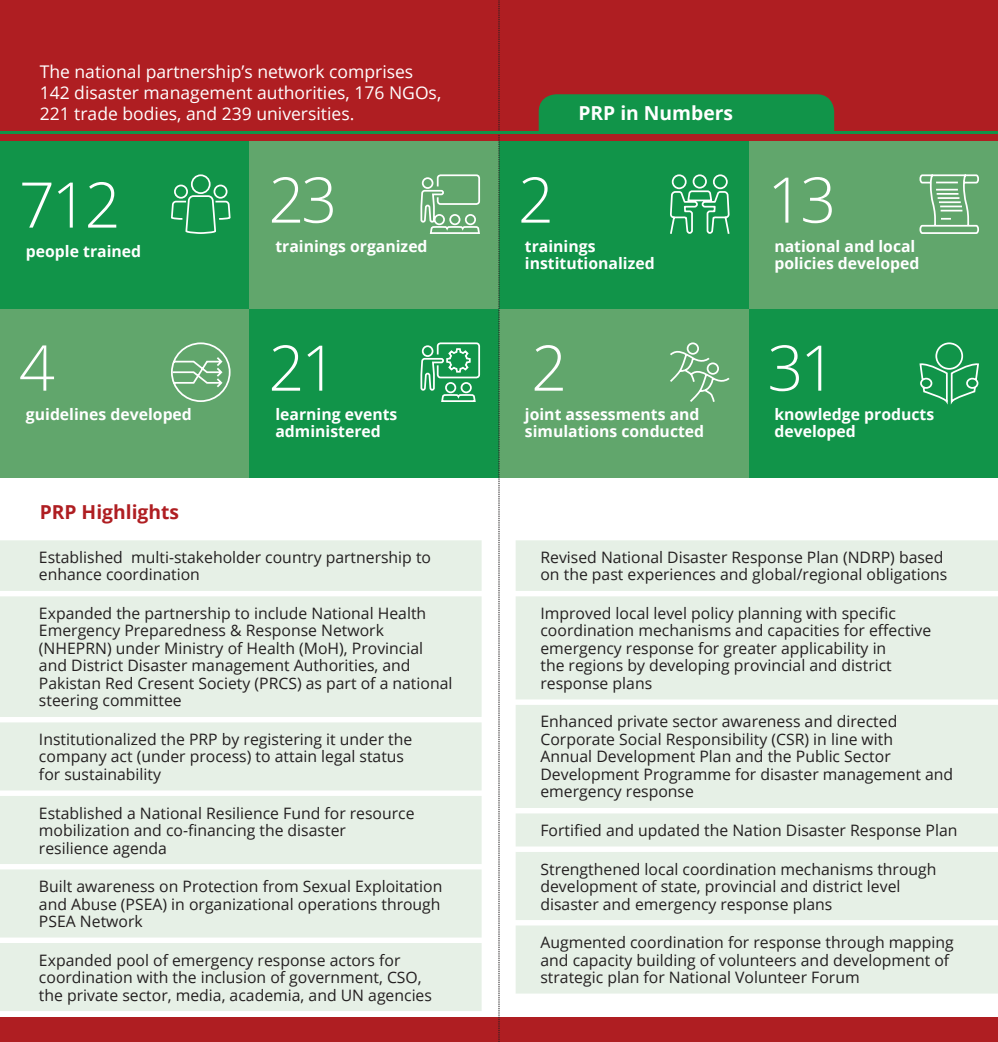
<style>
.page{position:relative;width:998px;height:1042px;background:#fff}
.page>*{position:absolute;margin:0;border:0;box-sizing:border-box;transform-origin:0 0}
._04Fig_regL{font:300 63px "Open Sans";letter-spacing:-.05em;color:#fff}
._01Head{font:700 19.25px "Open Sans";color:#af1e22}
._01Head-2{font:700 19.25px "Open Sans";color:#fff}
._02Reg00_L{font:17.5px/21px "Open Sans";color:#fff}
._04Fig_regL-2{font:15.75px/17.5px "Open Sans";color:#231f20}
._04Fig_regL-3{font:700 15.75px/17.5px "Open Sans";color:#fff}
</style>
<div class="page">
<div style="left:0;top:0;width:997px;height:141px;background:#af1e22"></div>
<div style="left:0;top:1017px;width:997px;height:25px;background:#af1e22"></div>
<div style="left:0;top:141px;width:249px;height:168px;background:#119449"></div>
<div style="left:0;top:309px;width:249px;height:168px;background:#61a66c"></div>
<div style="left:748px;top:141px;width:249px;height:168px;background:#61a66c"></div>
<div style="left:748px;top:309px;width:249px;height:168px;background:#119449"></div>
<div style="left:249px;top:141px;width:250px;height:168px;background:#61a66c"></div>
<div style="left:249px;top:309px;width:250px;height:168px;background:#119449"></div>
<div style="left:499px;top:141px;width:249px;height:168px;background:#119449"></div>
<div style="left:499px;top:309px;width:249px;height:168px;background:#61a66c"></div>
<svg style="left:498px;top:0;width:1px;height:1042px"></svg>
<div style="left:538px;top:94px;width:295px;height:37px;background:#119449"></div>
<hr style="left:0;top:131px;width:997px;height:3px;background:#119449">
<div style="left:0;top:540px;width:481px;height:471px;background:#e6f0e6"></div>
<div style="left:516px;top:540px;width:481px;height:453px;background:#e6f0e6"></div>
<svg style="left:670px;top:342px;width:60px;height:60px"></svg>
<svg style="left:919px;top:174px;width:60px;height:60px"></svg>
<svg style="left:171px;top:342px;width:60px;height:60px"></svg>
<svg style="left:670px;top:174px;width:60px;height:60px"></svg>
<svg style="left:420px;top:174px;width:60px;height:60px"></svg>
<svg style="left:171px;top:174px;width:60px;height:60px"></svg>
<svg style="left:420px;top:342px;width:60px;height:60px"></svg>
<svg style="left:919px;top:342px;width:60px;height:63px"></svg>
<p class="_02Reg00_L" style="left:40px;top:61px;width:403px">The national partnership’s network comprises<br>142 disaster management authorities, 176 NGOs,<br>221 trade bodies, and 239 universities.</p>
<p class="_04Fig_regL" style="left:19px;top:162px;width:103px">712</p>
<p class="_04Fig_regL-3" style="left:26px;top:242px;width:117px">people trained</p>
<p class="_04Fig_regL" style="left:19px;top:325px;width:37px">4</p>
<p class="_04Fig_regL-3" style="left:26px;top:405px;width:167px">guidelines developed</p>
<p class="_01Head" style="left:40px;top:499px;width:141px">PRP Highlights</p>
<p class="_04Fig_regL" style="left:268px;top:157px;width:70px">23</p>
<p class="_04Fig_regL-3" style="left:275px;top:237px;width:154px">trainings organized</p>
<p class="_04Fig_regL" style="left:268px;top:325px;width:70px">21</p>
<p class="_04Fig_regL-3" style="left:275px;top:405px;width:123px">learning events administered</p>
<p class="_04Fig_regL-2" style="left:39px;top:548px;width:393px">Established multi-stakeholder country partnership to enhance coordination</p>
<p class="_04Fig_regL-2" style="left:39px;top:604px;width:415px">Expanded the partnership to include National Health Emergency Preparedness &amp; Response Network (NHEPRN) under Ministry of Health (MoH), Provincial and District Disaster management Authorities, and Pakistan Red Cresent Society (PRCS) as part of a national steering committee</p>
<p class="_04Fig_regL-2" style="left:39px;top:730px;width:375px">Institutionalized the PRP by registering it under the company act (under process) to attain legal status for sustainability</p>
<p class="_04Fig_regL-2" style="left:39px;top:803px;width:377px">Established a National Resilience Fund for resource mobilization and co-financing the disaster resilience agenda</p>
<p class="_04Fig_regL-2" style="left:39px;top:877px;width:405px;text-align:justify">Built awareness on Protection from Sexual Exploitation and Abuse (PSEA) in organizational operations through PSEA Network</p>
<p class="_04Fig_regL-2" style="left:39px;top:950px;width:394px">Expanded pool of emergency response actors for coordination with the inclusion of government, CSO, the private sector, media, academia, and UN agencies</p>
<p class="_01Head-2" style="left:578px;top:100px;width:156px">PRP in Numbers</p>
<p class="_04Fig_regL" style="left:517px;top:157px;width:37px">2</p>
<p class="_04Fig_regL-3" style="left:524px;top:237px;width:131px">trainings institutionalized</p>
<p class="_04Fig_regL" style="left:531px;top:325px;width:37px">2</p>
<p class="_04Fig_regL-3" style="left:524px;top:405px;width:181px">joint assessments and simulations conducted</p>
<p class="_04Fig_regL" style="left:767px;top:157px;width:70px">13</p>
<p class="_04Fig_regL-3" style="left:774px;top:237px;width:146px">national and local policies developed</p>
<p class="_04Fig_regL" style="left:767px;top:325px;width:70px">31</p>
<p class="_04Fig_regL-3" style="left:774px;top:405px;width:161px">knowledge products developed</p>
<p class="_04Fig_regL-2" style="left:540px;top:548px;width:408px">Revised National Disaster Response Plan (NDRP) based on the past experiences and global/regional obligations</p>
<p class="_04Fig_regL-2" style="left:540px;top:604px;width:392px">Improved local level policy planning with specific coordination mechanisms and capacities for effective emergency response for greater applicability in<br>the regions by developing provincial and district response plans</p>
<p class="_04Fig_regL-2" style="left:540px;top:712px;width:414px">Enhanced private sector awareness and directed Corporate Social Responsibility (CSR) in line with<br>Annual Development Plan and the Public Sector Development Programme for disaster management and emergency response</p>
<p class="_04Fig_regL-2" style="left:540px;top:821px;width:418px">Fortified and updated the Nation Disaster Response Plan</p>
<p class="_04Fig_regL-2" style="left:540px;top:859px;width:397px">Strengthened local coordination mechanisms through development of state, provincial and district level disaster and emergency response plans</p>
<p class="_04Fig_regL-2" style="left:540px;top:933px;width:415px">Augmented coordination for response through mapping and capacity building of volunteers and development of strategic plan for National Volunteer Forum</p>
</div>
